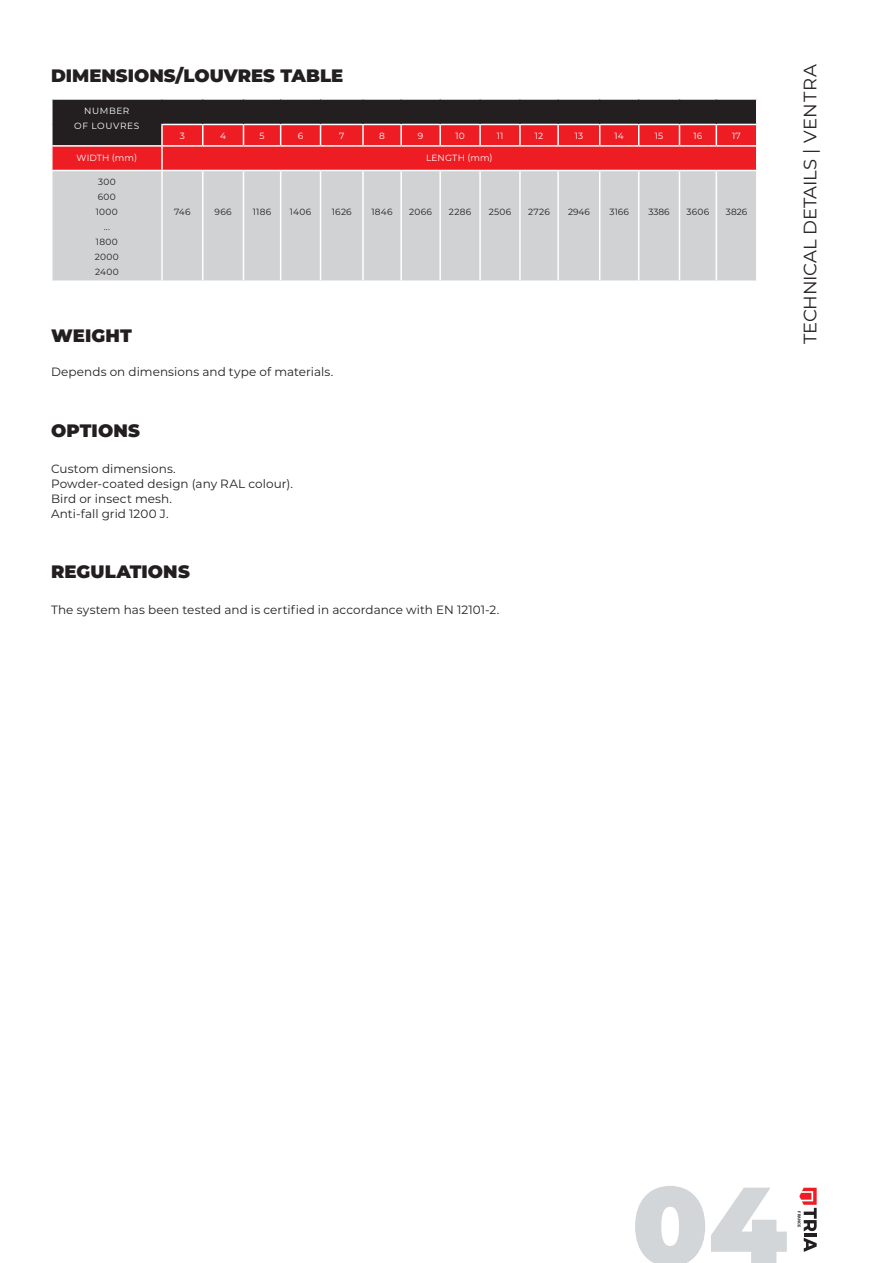
<style>
.page{position:relative;width:893px;height:1263px;background:#fff}
.page>*{position:absolute;margin:0;border:0;box-sizing:border-box;transform-origin:0 0}
.t1{font:900 110.7px "Montserrat";color:#d3d6d9}
.t2{font:900 18px "Montserrat";color:#231f20}
.t3{font:18px "Montserrat";letter-spacing:-.005em;color:#231f20}
.t4{font:12px "Montserrat";letter-spacing:.005em;color:#231f20}
.t5{font:9px "Montserrat";letter-spacing:.03em;color:#231f20}
.texto-corpo{font:9px "Montserrat";letter-spacing:.025em;color:#fff}
.texto-corpo-2{font:9px "Montserrat";letter-spacing:.07em;color:#fff}
.t6{font:600 3.9px "Graphik";color:#231f20}
</style>
<div class="page">
<svg style="left:799px;top:1188px;width:18px;height:64px"></svg>
<div style="left:53px;top:171px;width:703px;height:109px;background:#d1d2d4"></div>
<hr style="left:161px;top:171px;width:2px;height:109px;background:#fff">
<hr style="left:202px;top:171px;width:1px;height:109px;background:#fff">
<hr style="left:243px;top:171px;width:1px;height:109px;background:#fff">
<hr style="left:280px;top:171px;width:1px;height:109px;background:#fff">
<hr style="left:320px;top:171px;width:1px;height:109px;background:#fff">
<hr style="left:362px;top:171px;width:2px;height:109px;background:#fff">
<hr style="left:400px;top:171px;width:2px;height:109px;background:#fff">
<hr style="left:439px;top:171px;width:2px;height:109px;background:#fff">
<hr style="left:479px;top:171px;width:2px;height:109px;background:#fff">
<hr style="left:519px;top:171px;width:2px;height:109px;background:#fff">
<hr style="left:557px;top:171px;width:2px;height:109px;background:#fff">
<hr style="left:599px;top:171px;width:1px;height:109px;background:#fff">
<hr style="left:638px;top:171px;width:1px;height:109px;background:#fff">
<hr style="left:679px;top:171px;width:1px;height:109px;background:#fff">
<hr style="left:716px;top:171px;width:1px;height:109px;background:#fff">
<svg style="left:52px;top:99px;width:705px;height:71px;background:#a12b2f"></svg>
<p class="t2" style="left:51px;top:62px;width:294px">DIMENSIONS/LOUVRES TABLE</p>
<p class="texto-corpo" style="left:84px;top:104px;width:47px">NUMBER</p>
<p class="texto-corpo-2" style="left:74px;top:119px;width:67px">OF LOUVRES</p>
<p class="texto-corpo" style="left:180px;top:130px;width:7px">3</p>
<p class="texto-corpo" style="left:220px;top:130px;width:7px">4</p>
<p class="texto-corpo" style="left:260px;top:130px;width:7px">5</p>
<p class="texto-corpo" style="left:298px;top:130px;width:7px">6</p>
<p class="texto-corpo" style="left:339px;top:130px;width:7px">7</p>
<p class="texto-corpo" style="left:379px;top:130px;width:7px">8</p>
<p class="texto-corpo" style="left:418px;top:130px;width:7px">9</p>
<p class="texto-corpo" style="left:455px;top:130px;width:11px">10</p>
<p class="texto-corpo" style="left:497px;top:130px;width:8px">11</p>
<p class="texto-corpo" style="left:535px;top:130px;width:10px">12</p>
<p class="texto-corpo" style="left:575px;top:130px;width:10px">13</p>
<p class="texto-corpo" style="left:615px;top:130px;width:11px">14</p>
<p class="texto-corpo" style="left:655px;top:130px;width:10px">15</p>
<p class="texto-corpo" style="left:693px;top:130px;width:10px">16</p>
<p class="texto-corpo" style="left:732px;top:130px;width:10px">17</p>
<p class="texto-corpo" style="left:77px;top:151px;width:62px">WIDTH (mm)</p>
<p class="texto-corpo" style="left:426px;top:151px;width:68px">LENGTH (mm)</p>
<p class="t5" style="left:98px;top:176px;width:19px">300</p>
<p class="t5" style="left:98px;top:191px;width:20px">600</p>
<p class="t5" style="left:96px;top:206px;width:24px">1000</p>
<p class="t5" style="left:104px;top:221px;width:8px">...</p>
<p class="t5" style="left:96px;top:236px;width:23px">1800</p>
<p class="t5" style="left:95px;top:251px;width:25px">2000</p>
<p class="t5" style="left:95px;top:266px;width:25px">2400</p>
<p class="t5" style="left:174px;top:206px;width:18px">746</p>
<p class="t5" style="left:215px;top:206px;width:19px">966</p>
<p class="t5" style="left:253px;top:206px;width:20px">1186</p>
<p class="t5" style="left:290px;top:206px;width:23px">1406</p>
<p class="t5" style="left:332px;top:206px;width:21px">1626</p>
<p class="t5" style="left:371px;top:206px;width:23px">1846</p>
<p class="t5" style="left:409px;top:206px;width:24px">2066</p>
<p class="t5" style="left:449px;top:206px;width:24px">2286</p>
<p class="t5" style="left:489px;top:206px;width:24px">2506</p>
<p class="t5" style="left:528px;top:206px;width:23px">2726</p>
<p class="t5" style="left:568px;top:206px;width:23px">2946</p>
<p class="t5" style="left:609px;top:206px;width:21px">3166</p>
<p class="t5" style="left:648px;top:206px;width:23px">3386</p>
<p class="t5" style="left:686px;top:206px;width:24px">3606</p>
<p class="t5" style="left:726px;top:206px;width:23px">3826</p>
<p class="t2" style="left:51px;top:322px;width:82px">WEIGHT</p>
<p class="t4" style="left:51px;top:364px;width:284px">Depends on dimensions and type of materials.</p>
<p class="t2" style="left:51px;top:417px;width:90px">OPTIONS</p>
<p class="t4" style="left:51px;top:460px;width:126px">Custom dimensions.</p>
<p class="t4" style="left:51px;top:475px;width:243px">Powder-coated design (any RAL colour).</p>
<p class="t4" style="left:51px;top:490px;width:123px">Bird or insect mesh.</p>
<p class="t4" style="left:51px;top:505px;width:119px">Anti-fall grid 1200 J.</p>
<p class="t2" style="left:51px;top:558px;width:140px">REGULATIONS</p>
<p class="t4" style="left:51px;top:601px;width:450px">The system has been tested and is certified in accordance with EN 12101-2.</p>
<p class="t3" style="left:798px;top:344px;width:282px;rotate:-90deg">TECHNICAL DETAILS | VENTRA</p>
<h1 class="t1" style="left:632px;top:1143px;width:157px">04</h1>
<p class="t6" style="left:802px;top:1211px;width:17px;rotate:90deg">FRANCE</p>
</div>
